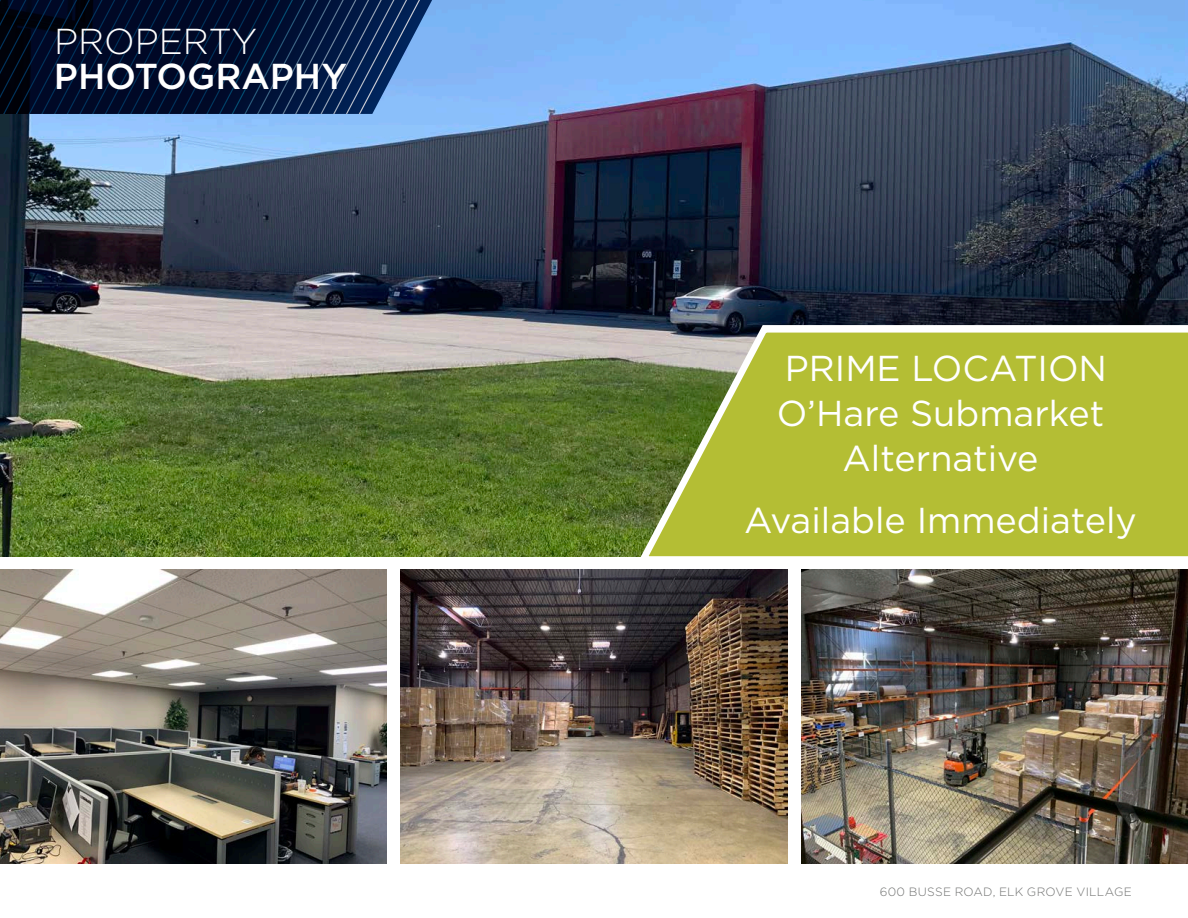
<style>
.page{position:relative;width:1188px;height:918px;background:#fff}
.page>*{position:absolute;margin:0;border:0;box-sizing:border-box;transform-origin:0 0}
.t1{font:36px "Gotham";color:#fff}
.Property_Name___Addr{font:500 36px/34.5px "Gotham";color:#fff}
.t2{font:300 12px "Gotham";letter-spacing:.02em;color:#717271}
.s1{font-weight:300}
</style>
<div class="page">
<img style="left:0;top:0;width:1188px;height:556px">
<svg style="left:0;top:0;width:441px;height:114px;background:#0e2245"></svg>
<svg style="left:631px;top:321px;width:557px;height:236px;background:#abb53f"></svg>
<img style="left:0;top:570px;width:387px;height:294px">
<img style="left:400px;top:570px;width:387px;height:294px">
<img style="left:801px;top:570px;width:387px;height:294px">
<p class="Property_Name___Addr" style="left:54px;top:24px;width:295px"><span class="s1">PROPERTY<br></span>PHOTOGRAPHY</p>
<p class="t1" style="left:785px;top:346px;width:324px">PRIME LOCATION</p>
<p class="t1" style="left:777px;top:391px;width:329px">O’Hare Submarket</p>
<p class="t1" style="left:843px;top:436px;width:198px">Alternative</p>
<p class="t1" style="left:744px;top:497px;width:394px">Available Immediately</p>
<p class="t2" style="left:880px;top:884px;width:254px">600 BUSSE ROAD, ELK GROVE VILLAGE</p>
</div>
